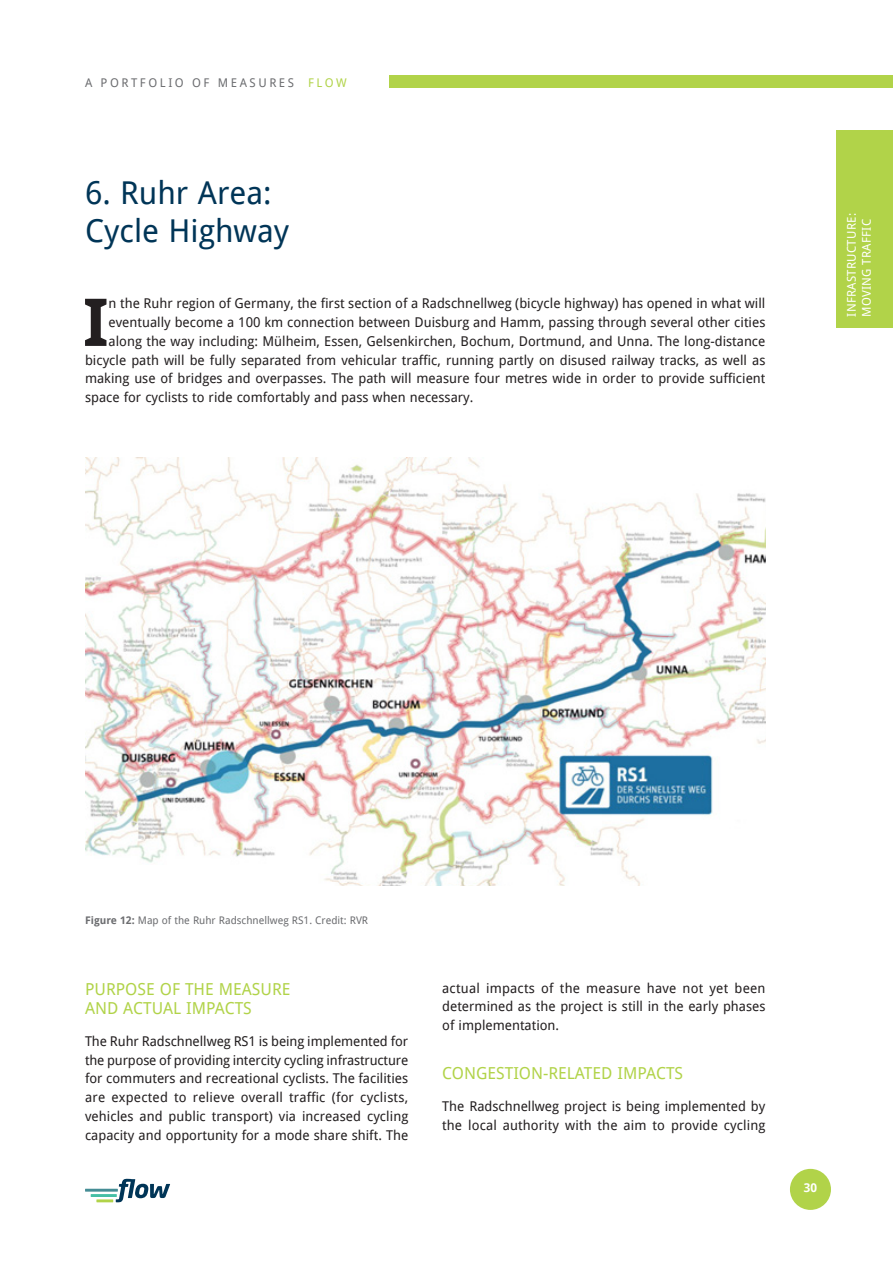
<style>
.page{position:relative;width:893px;height:1263px;background:#fff}
.page>*{position:absolute;margin:0;border:0;box-sizing:border-box;transform-origin:0 0}
.t1{font:700 66px "Droid Sans";color:#231f20}
.Heading_2{font:31.5px/37.5px "Droid Sans";color:#003557}
.Heading_3{font:16.5px/19.5px "Droid Sans";color:#b1d349}
.text{font:13.5px/18.8px "Droid Sans";color:#231f20;text-align:justify}
.t2{font:12px/15px "Droid Sans";letter-spacing:.025em;color:#fff}
.t3{font:12px "Droid Sans";letter-spacing:.215em;color:#6c6d70}
.t4{font:700 12px "Droid Sans";color:#fff}
.figure_and_table{font:10.5px "Droid Sans";color:#6c6d70}
.s1{color:#b1d349}
.s2{font-weight:700}
</style>
<div class="page">
<div style="left:837px;top:130px;width:56px;height:197px;background:#b1d349"></div>
<div style="left:389px;top:76px;width:504px;height:12px;background:#b1d349"></div>
<div style="left:790px;top:1169px;width:41px;height:41px;background:#b1d349;border-radius:50%"></div>
<hr style="left:91px;top:1194px;width:26px;height:3px;background:#46bfa5">
<hr style="left:96px;top:1199px;width:17px;height:3px;background:#b1d349">
<hr style="left:85px;top:1189px;width:33px;height:2px;background:#458d95">
<svg style="left:116px;top:1179px;width:54px;height:23px"></svg>
<img style="left:86px;top:457px;width:679px;height:428px">
<p class="t3" style="left:85px;top:75px;width:263px">A PORTFOLIO OF MEASURES <span class="s1">FLOW</span></p>
<p class="Heading_2" style="left:85px;top:173px;width:206px">6. Ruhr Area:<br>Cycle Highway</p>
<p class="t1" style="left:83px;top:275px;width:27px">I</p>
<p class="text" style="left:109px;top:294px;width:658px">n the Ruhr region of Germany, the first section of a Radschnellweg (bicycle highway) has opened in what will</p>
<p class="text" style="left:109px;top:313px;width:658px">eventually become a 100 km connection between Duisburg and Hamm, passing through several other cities</p>
<p class="text" style="left:109px;top:331px;width:658px">along the way including: Mülheim, Essen, Gelsenkirchen, Bochum, Dortmund, and Unna. The long-distance</p>
<p class="text" style="left:85px;top:350px;width:682px">bicycle path will be fully separated from vehicular traffic, running partly on disused railway tracks, as well as</p>
<p class="text" style="left:85px;top:369px;width:682px">making use of bridges and overpasses. The path will measure four metres wide in order to provide sufficient</p>
<p class="text" style="left:85px;top:388px;width:390px">space for cyclists to ride comfortably and pass when necessary.</p>
<p class="t2" style="left:844px;top:317px;width:105px;rotate:-90deg">INFRASTRUCTURE:<br>MOVING TRAFFIC</p>
<p class="figure_and_table" style="left:85px;top:913px;width:285px"><span class="s2">Figure 12:</span> Map of the Ruhr Radschnellweg RS1. Credit: RVR</p>
<p class="Heading_3" style="left:85px;top:979px;width:207px">PURPOSE OF THE MEASURE<br>AND ACTUAL IMPACTS</p>
<p class="text" style="left:85px;top:1031px;width:325px">The Ruhr Radschnellweg RS1 is being implemented for the purpose of providing intercity cycling infrastructure for commuters and recreational cyclists. The facilities are expected to relieve overall traffic (for cyclists, vehicles and public transport) via increased cycling capacity and opportunity for a mode share shift. The</p>
<p class="text" style="left:442px;top:978px;width:325px">actual impacts of the measure have not yet been determined as the project is still in the early phases of implementation.</p>
<p class="Heading_3" style="left:442px;top:1063px;width:242px">CONGESTION-RELATED IMPACTS</p>
<p class="text" style="left:442px;top:1096px;width:325px">The Radschnellweg project is being implemented by the local authority with the aim to provide cycling</p>
<p class="t4" style="left:804px;top:1179px;width:15px">30</p>
</div>
